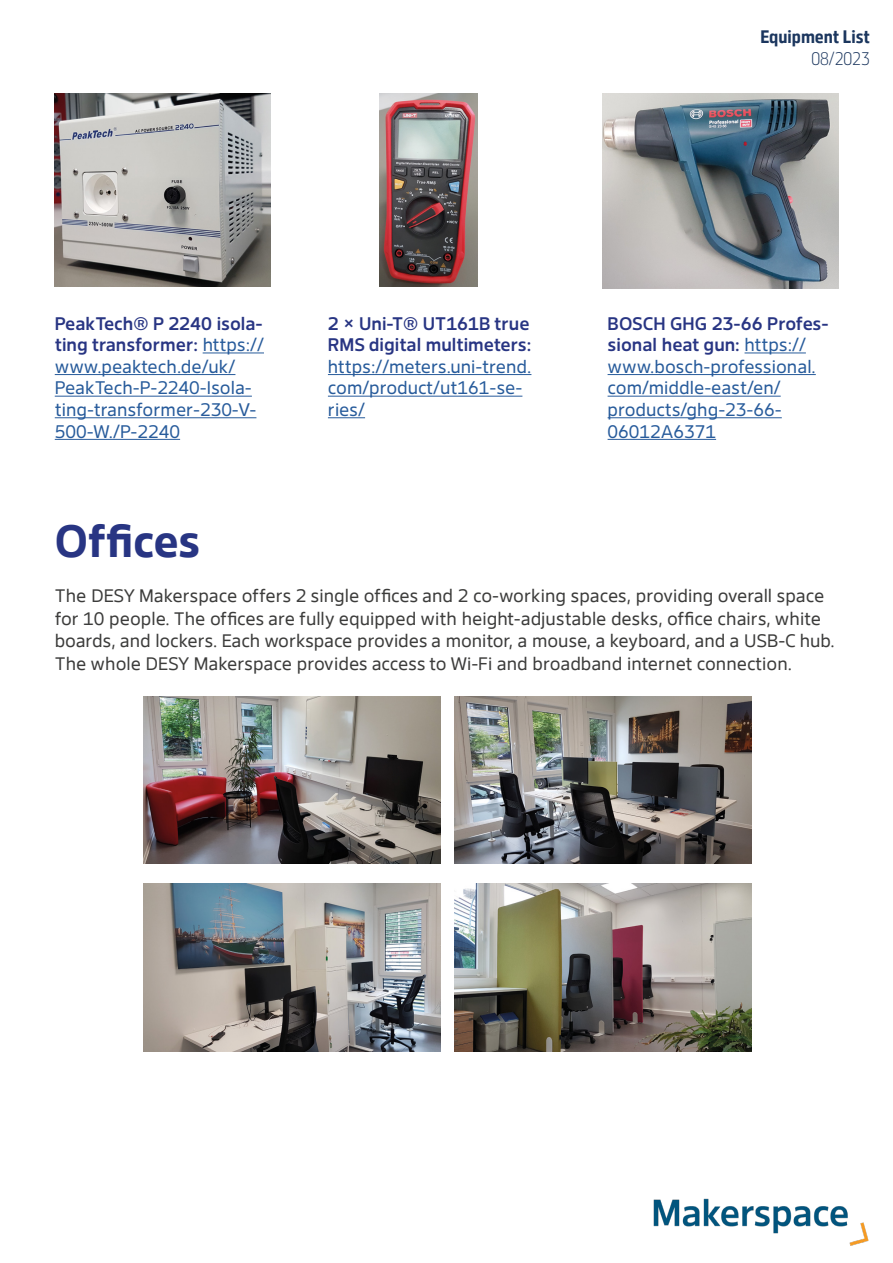
<style>
.page{position:relative;width:893px;height:1263px;background:#fff}
.page>*{position:absolute;margin:0;border:0;box-sizing:border-box;transform-origin:0 0}
.t1{font:700 45px "Desy Sans Office";letter-spacing:-.015em;color:#283583}
.t2{font:18px/22.5px "Desy Sans Office";letter-spacing:-.005em;color:#3c3c3b}
.t3{font:18px/21.6px "Desy Sans";color:#275b9b}
.t4{font:500 18px/21.6px "Desy Sans";color:#283583}
.t5{font:700 18px "Desy Sans Office Cn";color:#1b365e}
.t6{font:300 18px "Desy Sans Cn";color:#1b365e}
.s1{font-weight:500;color:#283583}
</style>
<div class="page">
<img style="left:653px;top:1198px;width:216px;height:48px">
<img style="left:54px;top:94px;width:216px;height:192px">
<hr style="left:203px;top:352px;width:61px;height:1px;background:#275b9b">
<hr style="left:55px;top:374px;width:180px;height:1px;background:#275b9b">
<hr style="left:55px;top:396px;width:197px;height:1px;background:#275b9b">
<hr style="left:55px;top:417px;width:201px;height:1px;background:#275b9b">
<hr style="left:55px;top:439px;width:125px;height:1px;background:#275b9b">
<hr style="left:328px;top:374px;width:203px;height:1px;background:#275b9b">
<hr style="left:328px;top:396px;width:194px;height:1px;background:#275b9b">
<hr style="left:328px;top:417px;width:37px;height:1px;background:#275b9b">
<img style="left:379px;top:94px;width:98px;height:193px">
<img style="left:602px;top:94px;width:237px;height:195px">
<hr style="left:744px;top:352px;width:62px;height:1px;background:#275b9b">
<hr style="left:608px;top:374px;width:208px;height:1px;background:#275b9b">
<hr style="left:608px;top:396px;width:173px;height:1px;background:#275b9b">
<hr style="left:608px;top:417px;width:174px;height:1px;background:#275b9b">
<hr style="left:608px;top:439px;width:108px;height:1px;background:#275b9b">
<img style="left:144px;top:696px;width:296px;height:167px">
<img style="left:454px;top:696px;width:298px;height:168px">
<img style="left:143px;top:884px;width:297px;height:167px">
<img style="left:454px;top:884px;width:298px;height:167px">
<p class="t5" style="left:760px;top:26px;width:111px">Equipment List</p>
<p class="t6" style="left:811px;top:48px;width:60px">08/2023</p>
<p class="t3" style="left:55px;top:312px;width:211px"><span class="s1">PeakTech® P 2240 isola&shy;ting transformer:</span> https:// www.peaktech.de/uk/<br>PeakTech-P-2240-Isola&shy;ting-transformer-230-V-<br>500-W./P-2240</p>
<p class="t4" style="left:328px;top:312px;width:205px">2 × Uni-T® UT161B true<br>RMS digital multimeters:</p>
<p class="t3" style="left:328px;top:356px;width:205px">https://meters.uni-trend. com/product/ut161-se&shy;ries/</p>
<p class="t3" style="left:608px;top:312px;width:223px"><span class="s1">BOSCH GHG 23-66 Profes&shy;sional heat gun:</span> https:// www.bosch-professional. com/middle-east/en/ products/ghg-23-66-<br>06012A6371</p>
<h1 class="t1" style="left:55px;top:514px;width:147px">Offices</h1>
<p class="t2" style="left:55px;top:585px;width:781px">The DESY Makerspace offers 2 single offices and 2 co-working spaces, providing overall space for 10 people. The offices are fully equipped with height-adjustable desks, office chairs, white boards, and lockers. Each workspace provides a monitor, a mouse, a keyboard, and a USB-C hub.<br>The whole DESY Makerspace provides access to Wi-Fi and broadband internet connection.</p>
</div>
